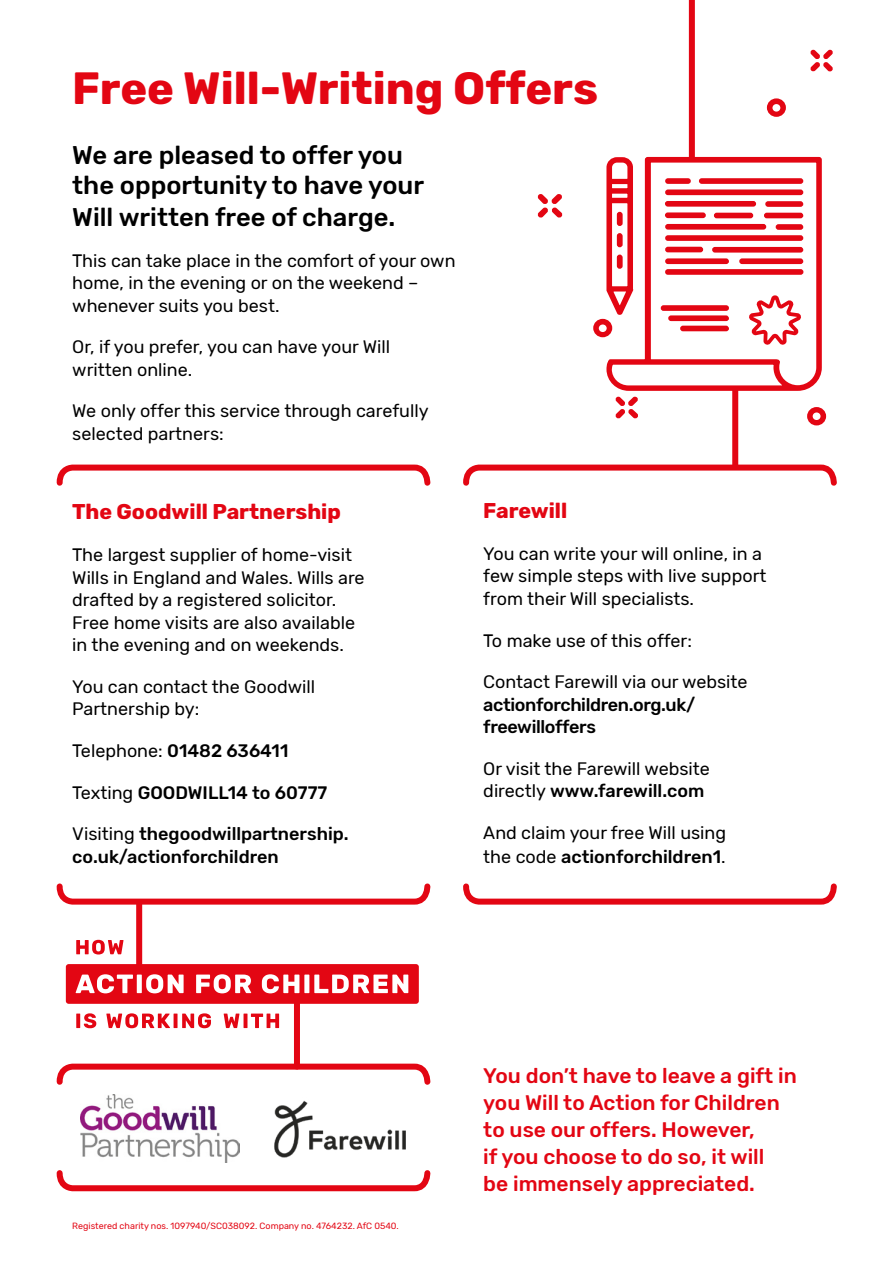
<style>
.page{position:relative;width:893px;height:1263px;background:#fff}
.page>*{position:absolute;margin:0;border:0;box-sizing:border-box;transform-origin:0 0}
.t1{font:700 45px "Rubik";color:#e30613}
.t2{font:500 25.5px/30.9px "Rubik";color:#000}
.t3{font:700 21.3px "Rubik";color:#e30613}
.t4{font:500 21px/27px "Rubik";color:#e30613}
.t5{font:18px/22.5px "Rubik";color:#000}
.t6{font:500 18px/22.5px "Rubik";color:#000}
.t7{font:500 18px/22.5px "Rubik";letter-spacing:-.02em;color:#000}
.t8{font:9px "Rubik";color:#e30613}
.s1{font-weight:400}
.s2{font-weight:500}
</style>
<div class="page">
<svg style="left:463px;top:883px;width:374px;height:22px"></svg>
<svg style="left:56px;top:883px;width:375px;height:24px"></svg>
<svg style="left:56px;top:1170px;width:375px;height:22px"></svg>
<svg style="left:56px;top:464px;width:375px;height:22px"></svg>
<svg style="left:56px;top:1063px;width:375px;height:22px"></svg>
<svg style="left:76px;top:1013px;width:20px;height:15px"></svg>
<svg style="left:106px;top:1013px;width:105px;height:15px"></svg>
<svg style="left:224px;top:1013px;width:55px;height:15px"></svg>
<div style="left:136px;top:902px;width:6px;height:64px;background:#e30613"></div>
<div style="left:294px;top:1003px;width:6px;height:63px;background:#e30613"></div>
<svg style="left:66px;top:964px;width:353px;height:40px"></svg>
<svg style="left:76px;top:940px;width:47px;height:14px"></svg>
<img style="left:263px;top:1100px;width:156px;height:71px">
<img style="left:81px;top:1095px;width:158px;height:67px">
<svg style="left:810px;top:49px;width:23px;height:23px"></svg>
<svg style="left:766px;top:98px;width:20px;height:19px"></svg>
<svg style="left:463px;top:156px;width:374px;height:330px"></svg>
<div style="left:689px;top:0;width:6px;height:159px;background:#e30613"></div>
<h1 class="t1" style="left:72px;top:62px;width:527px">Free Will-Writing Offers</h1>
<h2 class="t2" style="left:72px;top:140px;width:353px">We are pleased to offer you the opportunity to have your<br>Will written free of charge.</h2>
<p class="t5" style="left:72px;top:250px;width:385px">This can take place in the comfort of your own home, in the evening or on the weekend – whenever suits you best.</p>
<p class="t5" style="left:72px;top:336px;width:319px">Or, if you prefer, you can have your Will written online.</p>
<p class="t5" style="left:72px;top:400px;width:358px">We only offer this service through carefully selected partners:</p>
<p class="t3" style="left:72px;top:499px;width:270px">The Goodwill Partnership</p>
<p class="t5" style="left:72px;top:544px;width:294px">The largest supplier of home-visit Wills in England and Wales. Wills are drafted by a registered solicitor.<br>Free home visits are also available in the evening and on weekends.</p>
<p class="t5" style="left:72px;top:676px;width:244px">You can contact the Goodwill<br>Partnership by:</p>
<p class="t6" style="left:72px;top:740px;width:218px"><span class="s1">Telephone:</span> 01482 636411</p>
<p class="t6" style="left:72px;top:781px;width:257px"><span class="s1">Texting</span> GOODWILL14 to 60777</p>
<p class="t6" style="left:72px;top:823px;width:278px"><span class="s1">Visiting</span> thegoodwillpartnership. co.uk/actionforchildren</p>
<p class="t3" style="left:483px;top:498px;width:85px">Farewill</p>
<p class="t5" style="left:483px;top:543px;width:285px">You can write your will online, in a few simple steps with live support from their Will specialists.</p>
<p class="t5" style="left:483px;top:630px;width:210px">To make use of this offer:</p>
<p class="t5" style="left:483px;top:671px;width:266px">Contact Farewill via our website</p>
<p class="t7" style="left:483px;top:694px;width:213px">actionforchildren.org.uk/ freewilloffers</p>
<p class="t5" style="left:483px;top:758px;width:228px">Or visit the Farewill website directly <span class="s2">www.farewill.com</span></p>
<p class="t5" style="left:483px;top:822px;width:244px;line-height:23.4px">And claim your free Will using the code <span class="s2">actionforchildren1</span>.</p>
<p class="t8" style="left:72px;top:1221px;width:328px">Registered charity nos. 1097940/SC038092. Company no. 4764232. AfC 0540.</p>
<p class="t4" style="left:483px;top:1063px;width:315px">You don’t have to leave a gift in you Will to Action for Children to use our offers. However,<br>if you choose to do so, it will<br>be immensely appreciated.</p>
</div>
